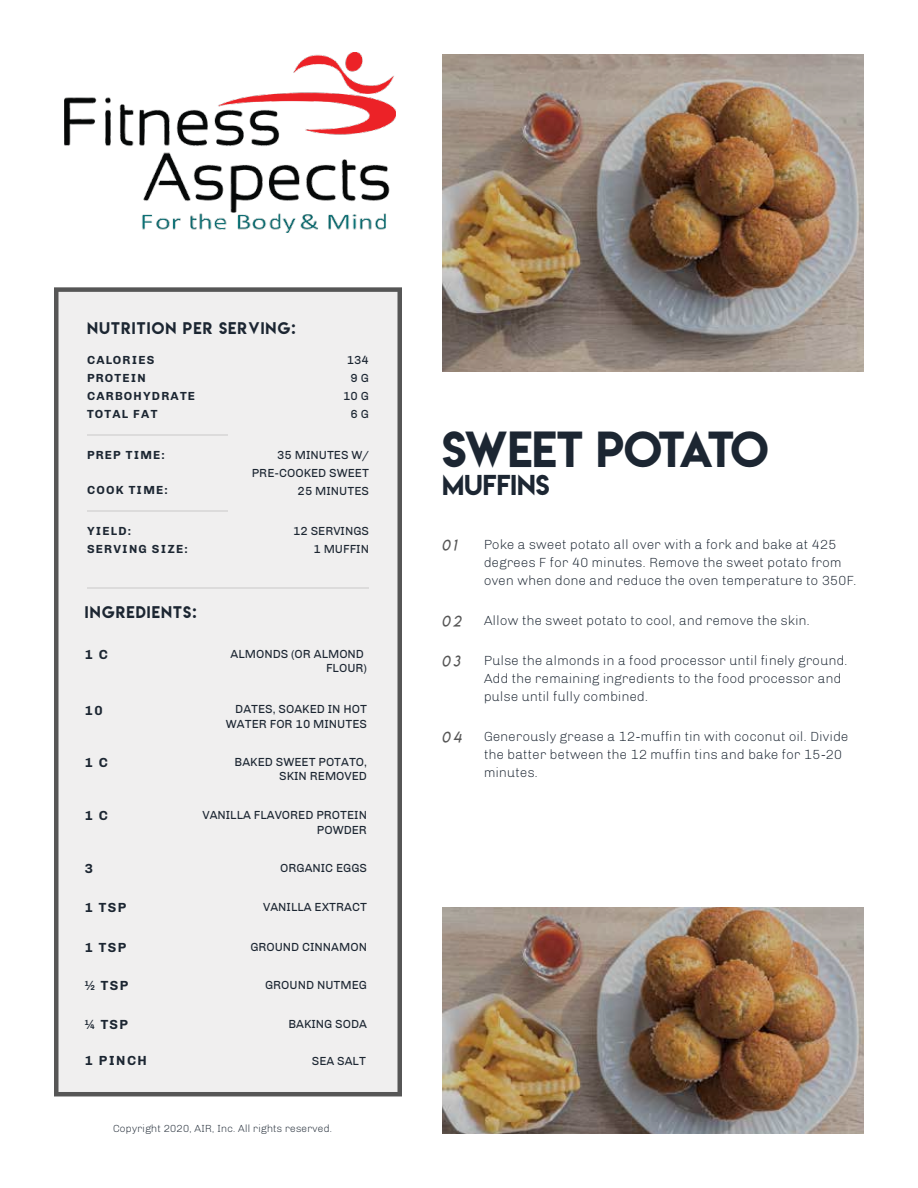
<style>
.page{position:relative;width:918px;height:1188px;background:#fff}
.page>*{position:absolute;margin:0;border:0;box-sizing:border-box;transform-origin:0 0}
.t1{font:45px "Lemon Milk";letter-spacing:-.04em;color:#1c2632}
.t2{font:25.5px "Lemon Milk";color:#1c2632}
.t3{font:15px "Lemon Milk";letter-spacing:.075em;color:#1c2632}
.t4{font:15px "Lemon Milklightitalic";letter-spacing:.2em;color:#565656}
.t5{font:300 13.5px/18px "Chivo";color:#1c2632}
.t6{font:700 13.5px "Chivo";letter-spacing:.1em;color:#1c2632}
.t7{font:12px/18px "Chivo";color:#1c2632;text-align:right}
.t8{font:700 12px/18px "Chivo";letter-spacing:.1em;color:#1c2632}
.t9{font:300 10.5px "Chivo";color:#1c2632}
</style>
<div class="page">
<img style="left:443px;top:54px;width:421px;height:317px">
<img style="left:443px;top:908px;width:421px;height:226px">
<div style="left:54px;top:287px;width:348px;height:809px;background:#f0efef"></div>
<hr style="left:87px;top:434px;width:141px;height:1px;background:#dcdbdb">
<hr style="left:87px;top:587px;width:282px;height:1px;background:#dcdbdb">
<hr style="left:87px;top:510px;width:141px;height:1px;background:#dcdbdb">
<img style="left:64px;top:53px;width:332px;height:179px">
<p class="t3" style="left:87px;top:318px;width:210px">NUTRITION PER SERVING:</p>
<p class="t8" style="left:87px;top:351px;width:110px">CALORIES<br>PROTEIN<br>CARBOHYDRATE<br>TOTAL FAT</p>
<p class="t7" style="left:343px;top:351px;width:27px">134<br>9 G<br>10 G<br>6 G</p>
<p class="t8" style="left:87px;top:446px;width:79px">PREP TIME:</p>
<p class="t8" style="left:87px;top:481px;width:82px">COOK TIME:</p>
<p class="t7" style="left:252px;top:446px;width:119px">35 MINUTES W/<br>PRE-COOKED SWEET<br>25 MINUTES</p>
<p class="t8" style="left:87px;top:522px;width:102px">YIELD:<br>SERVING SIZE:</p>
<p class="t7" style="left:293px;top:522px;width:77px">12 SERVINGS<br>1 MUFFIN</p>
<p class="t3" style="left:85px;top:602px;width:113px">INGREDIENTS:</p>
<p class="t6" style="left:85px;top:646px;width:25px">1 C</p>
<p class="t6" style="left:85px;top:702px;width:19px">10</p>
<p class="t6" style="left:85px;top:755px;width:25px">1 C</p>
<p class="t7" style="left:231px;top:647px;width:138px;line-height:14.4px">ALMONDS (OR ALMOND<br>FLOUR)</p>
<p class="t7" style="left:226px;top:702px;width:143px;line-height:14.4px">DATES, SOAKED IN HOT<br>WATER FOR 10 MINUTES</p>
<p class="t7" style="left:235px;top:755px;width:134px;line-height:14.4px">BAKED SWEET POTATO,<br>SKIN REMOVED</p>
<p class="t6" style="left:85px;top:807px;width:25px">1 C</p>
<p class="t7" style="left:203px;top:808px;width:166px;line-height:14.4px">VANILLA FLAVORED PROTEIN<br>POWDER</p>
<p class="t6" style="left:85px;top:860px;width:10px">3</p>
<p class="t7" style="left:280px;top:859px;width:88px">ORGANIC EGGS</p>
<p class="t6" style="left:85px;top:900px;width:43px">1 TSP</p>
<p class="t7" style="left:263px;top:898px;width:105px">VANILLA EXTRACT</p>
<p class="t6" style="left:85px;top:939px;width:43px">1 TSP</p>
<p class="t7" style="left:250px;top:938px;width:118px">GROUND CINNAMON</p>
<p class="t6" style="left:85px;top:977px;width:45px">½ TSP</p>
<p class="t7" style="left:265px;top:976px;width:103px">GROUND NUTMEG</p>
<p class="t6" style="left:85px;top:1016px;width:45px">¼ TSP</p>
<p class="t7" style="left:288px;top:1014px;width:80px">BAKING SODA</p>
<p class="t6" style="left:85px;top:1052px;width:63px">1 PINCH</p>
<p class="t7" style="left:312px;top:1051px;width:56px">SEA SALT</p>
<p class="t9" style="left:113px;top:1122px;width:221px">Copyright 2020, AIR, Inc. All rights reserved.</p>
<h1 class="t1" style="left:442px;top:417px;width:328px">SWEET POTATO</h1>
<h2 class="t2" style="left:442px;top:466px;width:109px">MUFFINS</h2>
<p class="t4" style="left:442px;top:536px;width:16px">01</p>
<p class="t4" style="left:442px;top:612px;width:21px">02</p>
<p class="t4" style="left:442px;top:652px;width:20px">03</p>
<p class="t4" style="left:442px;top:728px;width:21px">04</p>
<p class="t5" style="left:484px;top:536px;width:374px">Poke a sweet potato all over with a fork and bake at 425 degrees F for 40 minutes. Remove the sweet potato from oven when done and reduce the oven temperature to 350F.</p>
<p class="t5" style="left:484px;top:612px;width:328px">Allow the sweet potato to cool, and remove the skin.</p>
<p class="t5" style="left:484px;top:652px;width:365px">Pulse the almonds in a food processor until finely ground.<br>Add the remaining ingredients to the food processor and pulse until fully combined.</p>
<p class="t5" style="left:484px;top:728px;width:366px">Generously grease a 12-muffin tin with coconut oil. Divide the batter between the 12 muffin tins and bake for 15-20 minutes.</p>
</div>
